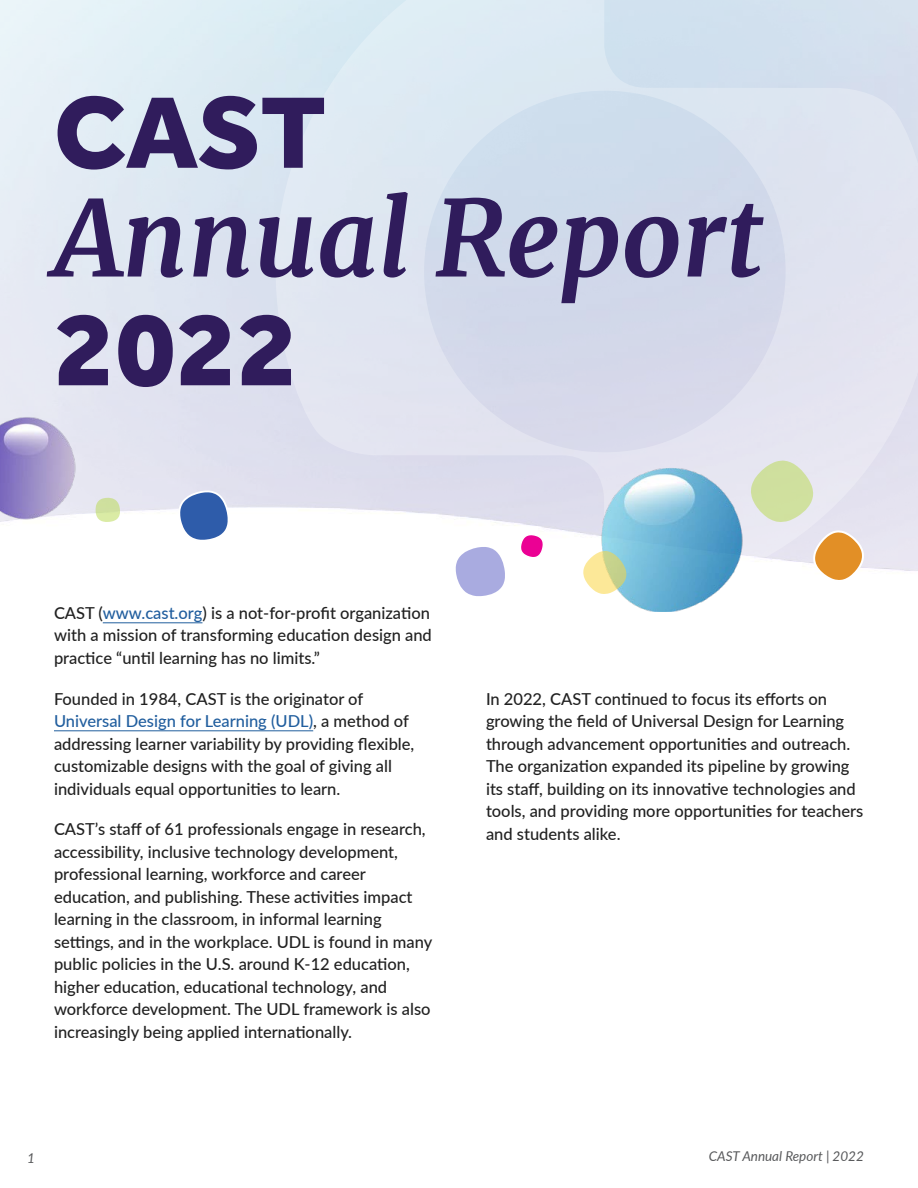
<style>
.page{position:relative;width:918px;height:1188px;background:#fff}
.page>*{position:absolute;margin:0;border:0;box-sizing:border-box;transform-origin:0 0}
.t1{font:800 108.75px "Effra";color:#301c5c}
.t2{font:italic 700 105px/108.8px "Merriweather";color:#301c5c}
.paragraph{font:500 16.5px/22.5px "Lato";color:#212121}
.t3{font:italic 13.5px "Lato";color:#58595b}
.s1{font-family:"Effra";font-weight:800;font-style:normal}
.s2{font-family:"Lato Medium 2";font-weight:400}
.s3{font-family:"Lato Medium 2";font-weight:400;color:#215e9e}
.s4{color:#215e9e}
</style>
<div class="page">
<svg style="left:276px;top:0;width:642px;height:597px;background:#dce3ef"></svg>
<hr style="left:103px;top:622px;width:99px;height:1px;background:#215e9e">
<hr style="left:54px;top:730px;width:259px;height:1px;background:#215e9e">
<svg style="left:812px;top:529px;width:53px;height:54px"></svg>
<svg style="left:751px;top:460px;width:62px;height:62px;background:#d5e1b4"></svg>
<svg style="left:519px;top:533px;width:26px;height:26px"></svg>
<svg style="left:456px;top:547px;width:49px;height:49px"></svg>
<svg style="left:177px;top:489px;width:54px;height:51px"></svg>
<svg style="left:96px;top:498px;width:24px;height:24px"></svg>
<img style="left:0;top:399px;width:96px;height:127px">
<img style="left:577px;top:437px;width:174px;height:175px">
<svg style="left:583px;top:551px;width:43px;height:43px;background:#e0e1ab"></svg>
<h2 class="t2" style="left:54px;top:76px;width:710px"><span class="s1">CAST<br></span>Annual Report</h2>
<h2 class="t1" style="left:54px;top:284px;width:246px">2022</h2>
<p class="paragraph" style="left:54px;top:601px;width:379px;text-align:justify"><span class="s2">CAST (</span><span class="s3">www.cast.org</span>) is a not-for-profit organization with a mission of transforming education design and practice “until learning has no limits.”</p>
<p class="paragraph" style="left:54px;top:687px;width:362px"><span class="s2">Founded in 1984, CAST is the originator of </span><span class="s4">Universal Design for Learning (UDL)</span><span class="s2">, a method of </span>addressing learner variability by providing flexible, customizable designs with the goal of giving all individuals equal opportunities to learn.</p>
<p class="paragraph" style="left:54px;top:817px;width:380px">CAST’s staff of 61 professionals engage in research, accessibility, inclusive technology development, professional learning, workforce and career education, and publishing. These activities impact learning in the classroom, in informal learning settings, and in the workplace. UDL is found in many public policies in the U.S. around K-12 education, higher education, educational technology, and workforce development. The UDL framework is also increasingly being applied internationally.</p>
<p class="t3" style="left:27px;top:1148px;width:9px">1</p>
<p class="paragraph" style="left:486px;top:687px;width:379px">In 2022, CAST continued to focus its efforts on growing the field of Universal Design for Learning through advancement opportunities and outreach.<br>The organization expanded its pipeline by growing its staff, building on its innovative technologies and tools, and providing more opportunities for teachers and students alike.</p>
<p class="t3" style="left:709px;top:1146px;width:157px">CAST Annual Report | 2022</p>
</div>
